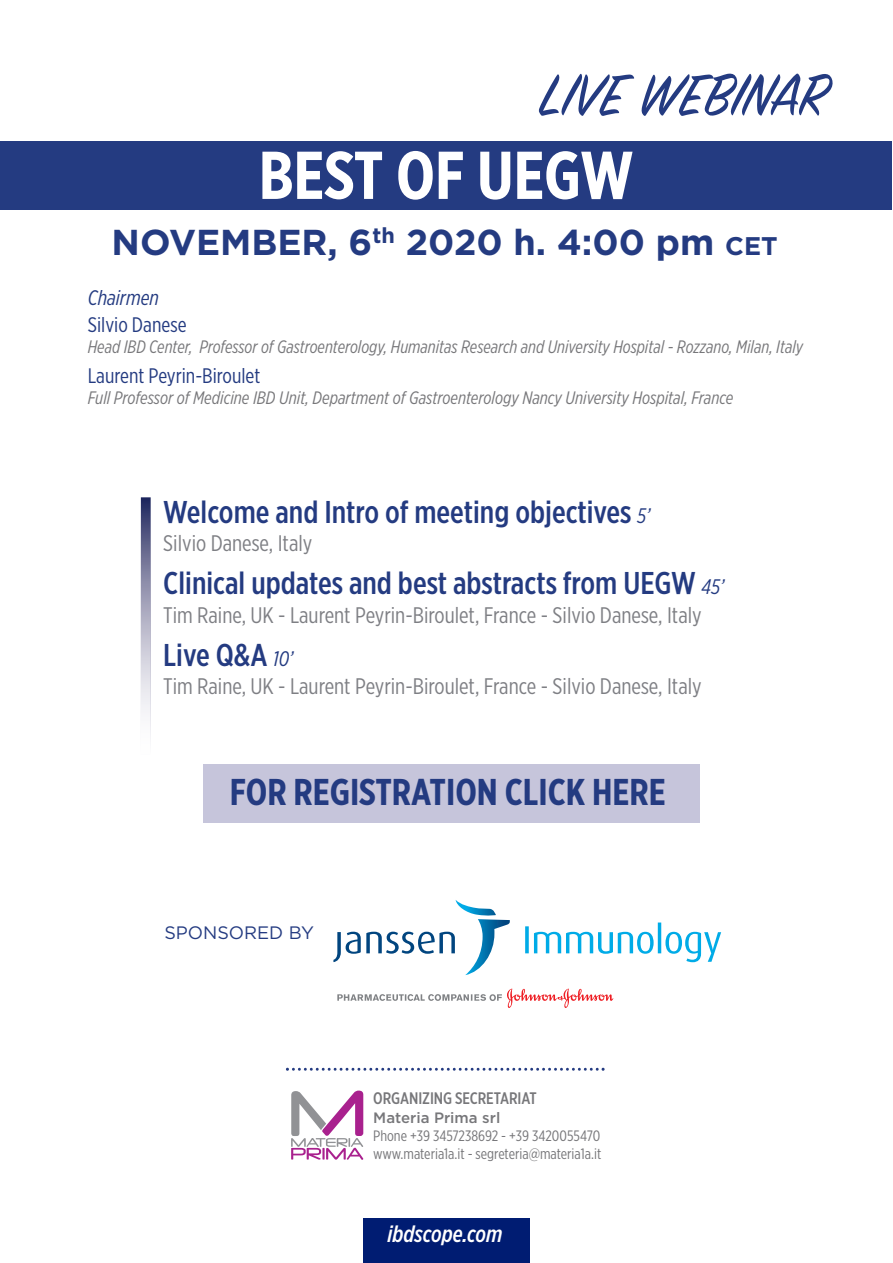
<style>
.page{position:relative;width:893px;height:1263px;background:#fff}
.page>*{position:absolute;margin:0;border:0;box-sizing:border-box;transform-origin:0 0}
.t1{font:700 67.5px "Gotham X Narrow";color:#fff}
.t2{font:65.25px "Sign Painter House Script";letter-spacing:-.005em;color:#243b81}
.t3{font:700 37.2px "Gotham X Narrow";color:#243b81}
.t4{font:700 36px "Gotham";color:#243b81}
.t5{font:500 31.5px "Gotham X Narrow";color:#243b81}
.t6{font:italic 500 23.25px "Gotham X Narrow";color:#fff}
.t7{font:22.5px "Gotham X Narrow";color:#7e7f84}
.t8{font:21px "Gotham X Narrow";color:#243b81}
.t9{font:italic 21px "Gotham X Narrow";color:#243b81}
.t10{font:italic 18px "Gotham X Narrow";color:#77777a}
.t11{font:18px "Gotham";color:#243b81}
.t12{font:500 16.65px "Gotham X Narrow";letter-spacing:-.005em;color:#77777a}
.t13{font:15px/18px "Gotham X Narrow";color:#77777a}
.t14{font:500 15px "Gotham";color:#77777a}
.s1{font-size:25.5px}
.s2{font-weight:400;font-style:italic;font-size:21px}
</style>
<div class="page">
<svg style="left:286px;top:1068px;width:319px;height:3px"></svg>
<svg style="left:291px;top:1090px;width:72px;height:70px"></svg>
<div style="left:204px;top:764px;width:496px;height:59px;background:#c6c5db"></div>
<svg style="left:141px;top:497px;width:10px;height:242px"></svg>
<svg style="left:337px;top:989px;width:276px;height:19px"></svg>
<svg style="left:525px;top:922px;width:196px;height:40px"></svg>
<svg style="left:333px;top:900px;width:177px;height:75px"></svg>
<div style="left:363px;top:1218px;width:166px;height:45px;background:#001c72"></div>
<div style="left:0;top:141px;width:892px;height:69px;background:#243b81"></div>
<h2 class="t2" style="left:539px;top:54px;width:290px">LIVE WEBINAR</h2>
<h1 class="t1" style="left:259px;top:152px;width:376px">BEST OF UEGW</h1>
<h3 class="t4" style="left:112px;top:230px;width:668px">NOVEMBER, 6<sup>th</sup> 2020 h. 4:00 pm <span class="s1">CET</span></h3>
<p class="t9" style="left:88px;top:290px;width:73px">Chairmen</p>
<p class="t8" style="left:88px;top:317px;width:100px">Silvio Danese</p>
<p class="t10" style="left:88px;top:340px;width:717px">Head IBD Center, Professor of Gastroenterology, Humanitas Research and University Hospital - Rozzano, Milan, Italy</p>
<p class="t8" style="left:88px;top:368px;width:174px">Laurent Peyrin-Biroulet</p>
<p class="t10" style="left:88px;top:392px;width:647px">Full Professor of Medicine IBD Unit, Department of Gastroenterology Nancy University Hospital, France</p>
<h3 class="t5" style="left:163px;top:500px;width:489px">Welcome and Intro of meeting objectives <span class="s2">5’</span></h3>
<p class="t7" style="left:163px;top:535px;width:151px">Silvio Danese, Italy</p>
<h3 class="t5" style="left:163px;top:572px;width:563px">Clinical updates and best abstracts from UEGW <span class="s2">45’</span></h3>
<p class="t7" style="left:163px;top:607px;width:540px">Tim Raine, UK - Laurent Peyrin-Biroulet, France - Silvio Danese, Italy</p>
<h3 class="t5" style="left:163px;top:644px;width:132px">Live Q&amp;A <span class="s2">10’</span></h3>
<p class="t7" style="left:163px;top:678px;width:540px">Tim Raine, UK - Laurent Peyrin-Biroulet, France - Silvio Danese, Italy</p>
<h3 class="t3" style="left:230px;top:779px;width:438px">FOR REGISTRATION CLICK HERE</h3>
<p class="t11" style="left:164px;top:927px;width:151px">SPONSORED BY</p>
<p class="t12" style="left:373px;top:1092px;width:165px">ORGANIZING SECRETARIAT</p>
<p class="t14" style="left:373px;top:1112px;width:129px">Materia Prima srl</p>
<p class="t13" style="left:373px;top:1127px;width:230px">Phone +39 3457238692 - +39 3420055470 www.materia1a.it - segreteria@materia1a.it</p>
<p class="t6" style="left:387px;top:1225px;width:116px">ibdscope.com</p>
</div>
